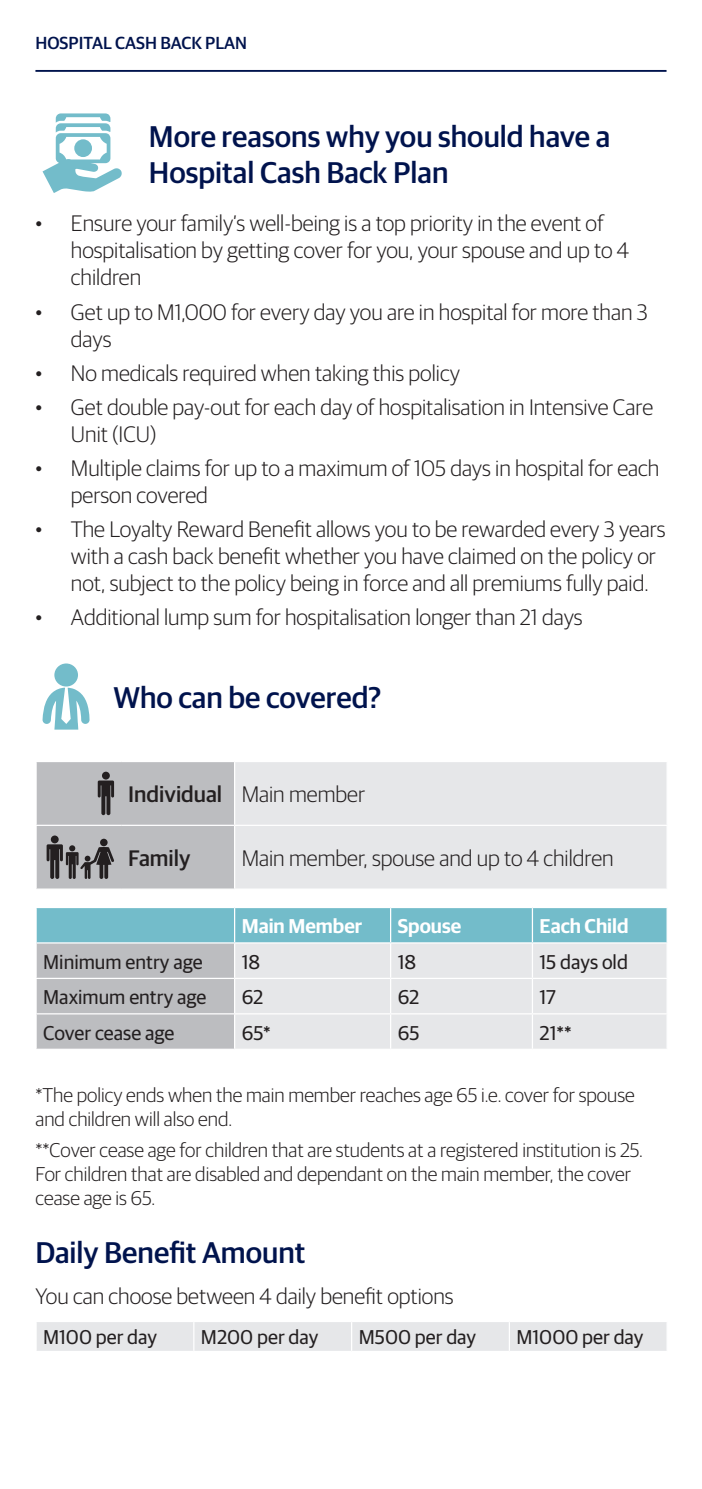
<style>
.page{position:relative;width:702px;height:1489px;background:#fff}
.page>*{position:absolute;margin:0;border:0;box-sizing:border-box;transform-origin:0 0}
.t1{font:500 30px/36px "Guardian Sans";color:#00134d}
.t2{font:300 22.5px/27px "Guardian Sans";color:#231f20}
.t3{font:500 22.5px "Guardian Sans";color:#231f20}
.t4{font:300 20px/24px "Guardian Sans";color:#231f20}
.t5{font:20px "Guardian Sans";color:#231f20}
.t6{font:600 20px "Guardian Sans";color:#fff}
.t7{font:500 17.5px "Guardian Sans";color:#00134d}
.s1{font-weight:300}
</style>
<div class="page">
<hr style="left:35px;top:70px;width:631px;height:2px;background:#00134d">
<svg style="left:43px;top:113px;width:79px;height:80px"></svg>
<svg style="left:42px;top:663px;width:48px;height:66px"></svg>
<div style="left:235px;top:762px;width:431px;height:126px;background:#e6e7e9"></div>
<hr style="left:234px;top:824px;width:433px;height:2px;background:#fff">
<svg style="left:36px;top:762px;width:198px;height:127px;background:#b4b5b8"></svg>
<svg style="left:37px;top:908px;width:629px;height:140px;background:#97bdc5"></svg>
<div style="left:235px;top:943px;width:431px;height:105px;background:#e6e7e9"></div>
<hr style="left:234px;top:908px;width:1px;height:34px;background:#fff">
<hr style="left:390px;top:908px;width:1px;height:34px;background:#fff">
<hr style="left:531px;top:908px;width:2px;height:34px;background:#fff">
<hr style="left:35px;top:942px;width:199px;height:1px;background:#fff">
<hr style="left:234px;top:942px;width:156px;height:1px;background:#fff">
<hr style="left:234px;top:943px;width:1px;height:34px;background:#fff">
<hr style="left:390px;top:942px;width:142px;height:1px;background:#fff">
<hr style="left:390px;top:943px;width:1px;height:34px;background:#fff">
<hr style="left:532px;top:942px;width:135px;height:1px;background:#fff">
<hr style="left:531px;top:943px;width:2px;height:34px;background:#fff">
<hr style="left:35px;top:977px;width:199px;height:1px;background:#fff">
<hr style="left:234px;top:977px;width:156px;height:1px;background:#fff">
<hr style="left:234px;top:978px;width:1px;height:35px;background:#fff">
<hr style="left:390px;top:977px;width:142px;height:1px;background:#fff">
<hr style="left:390px;top:978px;width:1px;height:35px;background:#fff">
<hr style="left:532px;top:977px;width:135px;height:1px;background:#fff">
<hr style="left:531px;top:978px;width:2px;height:35px;background:#fff">
<hr style="left:35px;top:1013px;width:199px;height:1px;background:#fff">
<hr style="left:234px;top:1013px;width:156px;height:1px;background:#fff">
<hr style="left:234px;top:1014px;width:1px;height:34px;background:#fff">
<hr style="left:390px;top:1013px;width:142px;height:1px;background:#fff">
<hr style="left:390px;top:1014px;width:1px;height:34px;background:#fff">
<hr style="left:532px;top:1013px;width:135px;height:1px;background:#fff">
<hr style="left:531px;top:1014px;width:2px;height:34px;background:#fff">
<div style="left:37px;top:1322px;width:630px;height:28px;background:#e6e7e9"></div>
<p class="t7" style="left:35px;top:30px;width:213px">HOSPITAL CASH BACK PLAN</p>
<h1 class="t1" style="left:149px;top:116px;width:463px">More reasons why you should have a<br>Hospital Cash Back Plan</h1>
<p class="t2" style="left:71px;top:209px;width:559px;text-indent:-35px">• Ensure your family’s well-being is a top priority in the event of hospitalisation by getting cover for you, your spouse and up to 4 children</p>
<p class="t2" style="left:71px;top:297px;width:578px;text-indent:-35px">• Get up to M1,000 for every day you are in hospital for more than 3 days</p>
<p class="t2" style="left:35px;top:358px;width:426px">• No medicals required when taking this policy</p>
<p class="t2" style="left:71px;top:392px;width:583px;text-indent:-35px">• Get double pay-out for each day of hospitalisation in Intensive Care<br>Unit (ICU)</p>
<p class="t2" style="left:71px;top:453px;width:590px;text-indent:-35px">• Multiple claims for up to a maximum of 105 days in hospital for each person covered</p>
<p class="t2" style="left:71px;top:514px;width:596px;text-indent:-35px">• The Loyalty Reward Benefit allows you to be rewarded every 3 years with a cash back benefit whether you have claimed on the policy or not, subject to the policy being in force and all premiums fully paid.</p>
<p class="t2" style="left:35px;top:602px;width:548px">• Additional lump sum for hospitalisation longer than 21 days</p>
<h1 class="t1" style="left:113px;top:677px;width:269px">Who can be covered?</h1>
<p class="t3" style="left:128px;top:778px;width:238px">Individual <span class="s1">Main member</span></p>
<p class="t3" style="left:128px;top:842px;width:64px">Family</p>
<p class="t2" style="left:242px;top:843px;width:373px">Main member, spouse and up to 4 children</p>
<p class="t6" style="left:242px;top:911px;width:122px">Main Member</p>
<p class="t6" style="left:397px;top:911px;width:65px">Spouse</p>
<p class="t6" style="left:539px;top:911px;width:91px">Each Child</p>
<p class="t5" style="left:43px;top:947px;width:161px">Minimum entry age</p>
<p class="t5" style="left:242px;top:947px;width:20px">18</p>
<p class="t5" style="left:397px;top:947px;width:20px">18</p>
<p class="t5" style="left:539px;top:947px;width:90px">15 days old</p>
<p class="t5" style="left:43px;top:982px;width:165px">Maximum entry age</p>
<p class="t5" style="left:242px;top:982px;width:23px">62</p>
<p class="t5" style="left:397px;top:982px;width:23px">62</p>
<p class="t5" style="left:539px;top:982px;width:18px">17</p>
<p class="t5" style="left:43px;top:1018px;width:133px">Cover cease age</p>
<p class="t5" style="left:242px;top:1018px;width:31px">65*</p>
<p class="t5" style="left:397px;top:1018px;width:23px">65</p>
<p class="t5" style="left:539px;top:1018px;width:34px">21**</p>
<p class="t4" style="left:35px;top:1081px;width:600px">*The policy ends when the main member reaches age 65 i.e. cover for spouse and children will also end.</p>
<p class="t4" style="left:35px;top:1136px;width:609px">**Cover cease age for children that are students at a registered institution is 25.<br>For children that are disabled and dependant on the main member, the cover cease age is 65.</p>
<h1 class="t1" style="left:35px;top:1231px;width:272px">Daily Benefit Amount</h1>
<p class="t2" style="left:35px;top:1280px;width:419px">You can choose between 4 daily benefit options</p>
<p class="t5" style="left:43px;top:1322px;width:115px">M100 per day</p>
<p class="t5" style="left:201px;top:1322px;width:119px">M200 per day</p>
<p class="t5" style="left:359px;top:1322px;width:119px">M500 per day</p>
<p class="t5" style="left:516px;top:1322px;width:128px">M1000 per day</p>
</div>
